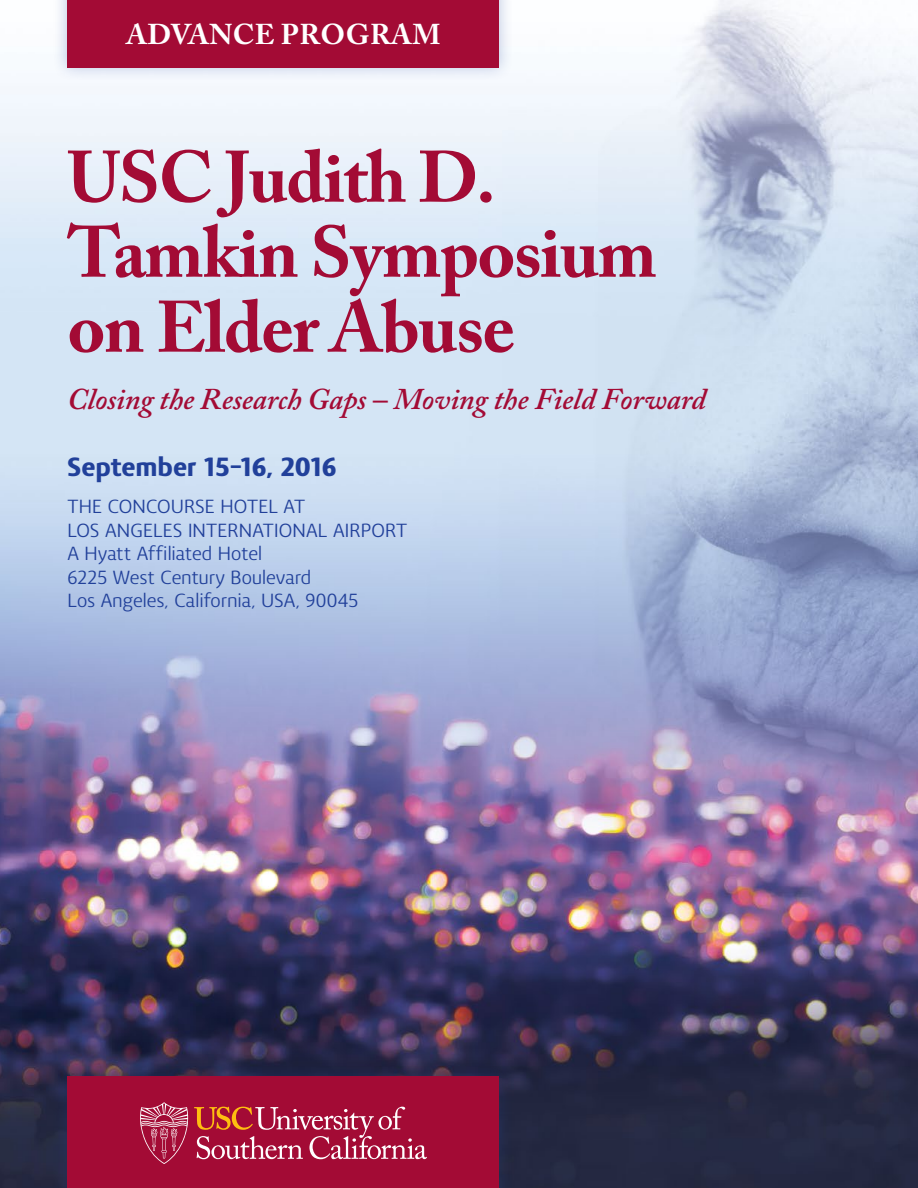
<style>
.page{position:relative;width:918px;height:1188px;background:#fff}
.page>*{position:absolute;margin:0;border:0;box-sizing:border-box;transform-origin:0 0}
.t1{font:700 72px/75px "Adobe Caslon Pro";letter-spacing:-.02em;color:#a30b35}
.t2{font:italic 600 30px "Adobe Caslon Pro";letter-spacing:-.005em;color:#a30b35}
.t3{font:700 28.5px "Adobe Caslon Pro";letter-spacing:.015em;color:#fff}
.t4{font:900 27px "Vitali Neue";letter-spacing:-.005em;color:#21409a}
.t5{font:500 19.5px/23.4px "Vitali Neue";letter-spacing:.005em;color:#21409a}
</style>
<div class="page">
<img style="left:0;top:0;width:918px;height:1188px">
<div style="left:53px;top:0;width:461px;height:82px;background:#21409a;opacity:.3"></div>
<div style="left:68px;top:0;width:432px;height:68px;background:#a30b35"></div>
<div style="left:53px;top:1062px;width:461px;height:126px;background:#21409a;opacity:.3"></div>
<div style="left:68px;top:1076px;width:432px;height:112px;background:#a30b35"></div>
<svg style="left:194px;top:1107px;width:233px;height:52px"></svg>
<svg style="left:140px;top:1102px;width:48px;height:62px"></svg>
<p class="t3" style="left:126px;top:17px;width:316px">ADVANCE PROGRAM</p>
<p class="t1" style="left:68px;top:139px;width:591px">USC Judith D.<br>Tamkin Symposium on Elder Abuse</p>
<p class="t2" style="left:68px;top:381px;width:640px">Closing the Research Gaps – Moving the Field Forward</p>
<p class="t4" style="left:68px;top:451px;width:271px">September 15-16, 2016</p>
<p class="t5" style="left:68px;top:495px;width:341px">THE CONCOURSE HOTEL AT<br>LOS ANGELES INTERNATIONAL AIRPORT<br>A Hyatt Affiliated Hotel</p>
<p class="t5" style="left:68px;top:565px;width:293px">6225 West Century Boulevard<br>Los Angeles, California, USA, 90045</p>
</div>
